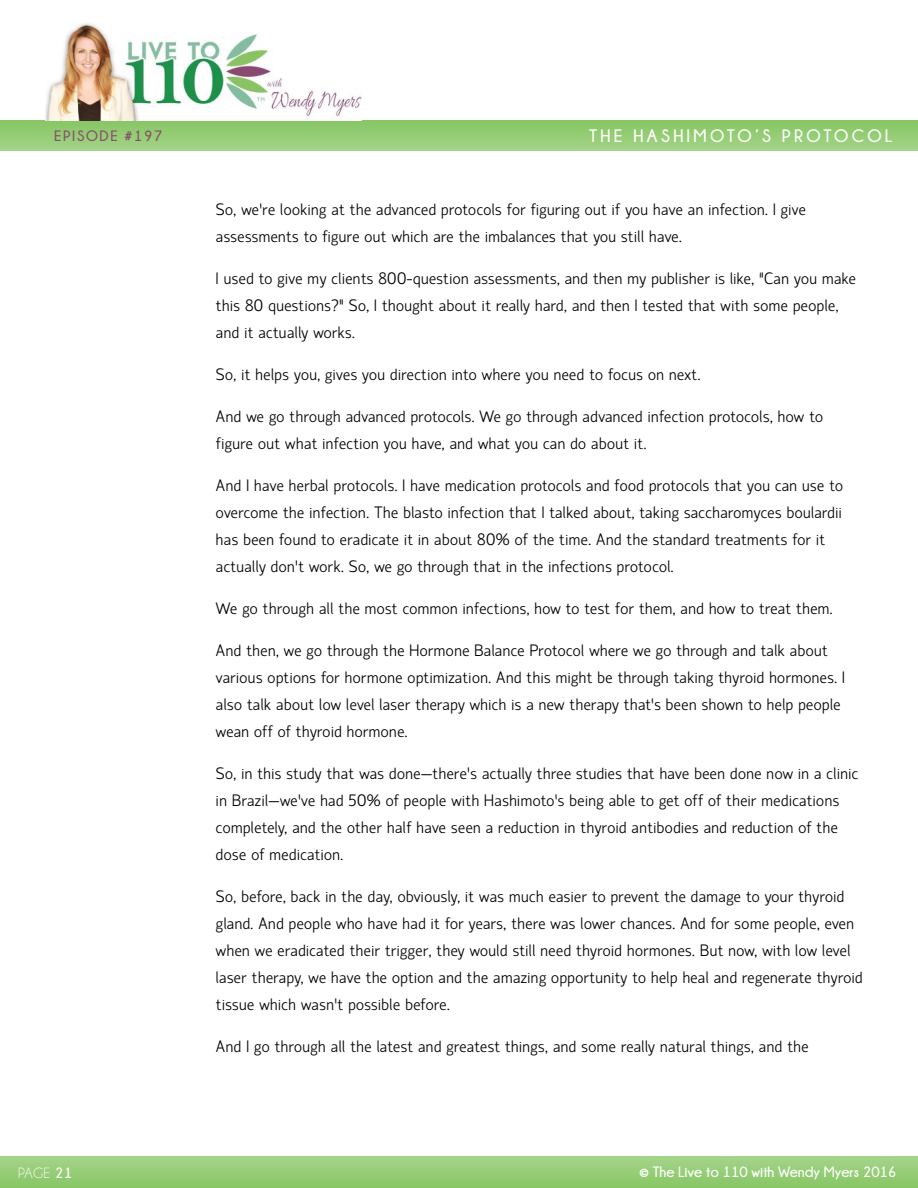
<style>
.page{position:relative;width:918px;height:1188px;background:#fff}
.page>*{position:absolute;margin:0;border:0;box-sizing:border-box;transform-origin:0 0}
.t1{font:700 18px "Champagne&Limousines";letter-spacing:.18em;color:#fff}
.t2{font:300 16.5px/27px "Hattori Hanzo";letter-spacing:.03em;color:#000}
.t3{font:700 15px "Champagne&Limousines";color:#fff}
.t4{font:700 15px "Champagne&Limousines";letter-spacing:.11em;color:#87506d}
.t5{font:15px "Champagne&Limousines";color:#fff}
.s1{font-weight:700}
</style>
<div class="page">
<div style="left:0;top:1156px;width:918px;height:32px;background:linear-gradient(to bottom,#a5d48a,#89c766)"></div>
<div style="left:0;top:121px;width:918px;height:30px;background:linear-gradient(to bottom,#87c664,#a2d387)"></div>
<img style="left:45px;top:23px;width:317px;height:98px">
<p class="t4" style="left:54px;top:128px;width:110px">EPISODE #197</p>
<p class="t1" style="left:589px;top:126px;width:305px">THE HASHIMOTO’S PROTOCOL</p>
<p class="t2" style="left:216px;top:196px;width:591px">So, we’re looking at the advanced protocols for figuring out if you have an infection. I give assessments to figure out which are the imbalances that you still have.</p>
<p class="t2" style="left:216px;top:265px;width:641px">I used to give my clients 800-question assessments, and then my publisher is like, “Can you make this 80 questions?” So, I thought about it really hard, and then I tested that with some people, and it actually works.</p>
<p class="t2" style="left:216px;top:361px;width:486px">So, it helps you, gives you direction into where you need to focus on next.</p>
<p class="t2" style="left:216px;top:403px;width:608px">And we go through advanced protocols. We go through advanced infection protocols, how to figure out what infection you have, and what you can do about it.</p>
<p class="t2" style="left:216px;top:472px;width:628px">And I have herbal protocols. I have medication protocols and food protocols that you can use to overcome the infection. The blasto infection that I talked about, taking saccharomyces boulardii has been found to eradicate it in about 80% of the time. And the standard treatments for it actually don’t work. So, we go through that in the infections protocol.</p>
<p class="t2" style="left:216px;top:595px;width:618px">We go through all the most common infections, how to test for them, and how to treat them.</p>
<p class="t2" style="left:216px;top:637px;width:630px">And then, we go through the Hormone Balance Protocol where we go through and talk about various options for hormone optimization. And this might be through taking thyroid hormones. I also talk about low level laser therapy which is a new therapy that’s been shown to help people wean off of thyroid hormone.</p>
<p class="t2" style="left:216px;top:760px;width:644px">So, in this study that was done—there’s actually three studies that have been done now in a clinic in Brazil—we’ve had 50% of people with Hashimoto’s being able to get off of their medications completely, and the other half have seen a reduction in thyroid antibodies and reduction of the dose of medication.</p>
<p class="t2" style="left:216px;top:883px;width:648px">So, before, back in the day, obviously, it was much easier to prevent the damage to your thyroid gland. And people who have had it for years, there was lower chances. And for some people, even when we eradicated their trigger, they would still need thyroid hormones. But now, with low level laser therapy, we have the option and the amazing opportunity to help heal and regenerate thyroid tissue which wasn’t possible before.</p>
<p class="t2" style="left:216px;top:1033px;width:594px">And I go through all the latest and greatest things, and some really natural things, and the</p>
<p class="t5" style="left:18px;top:1166px;width:56px">page <span class="s1">21</span></p>
<p class="t3" style="left:640px;top:1163px;width:258px">© THE LIVE TO 110 WITH WENDY MYERS 2016</p>
</div>
